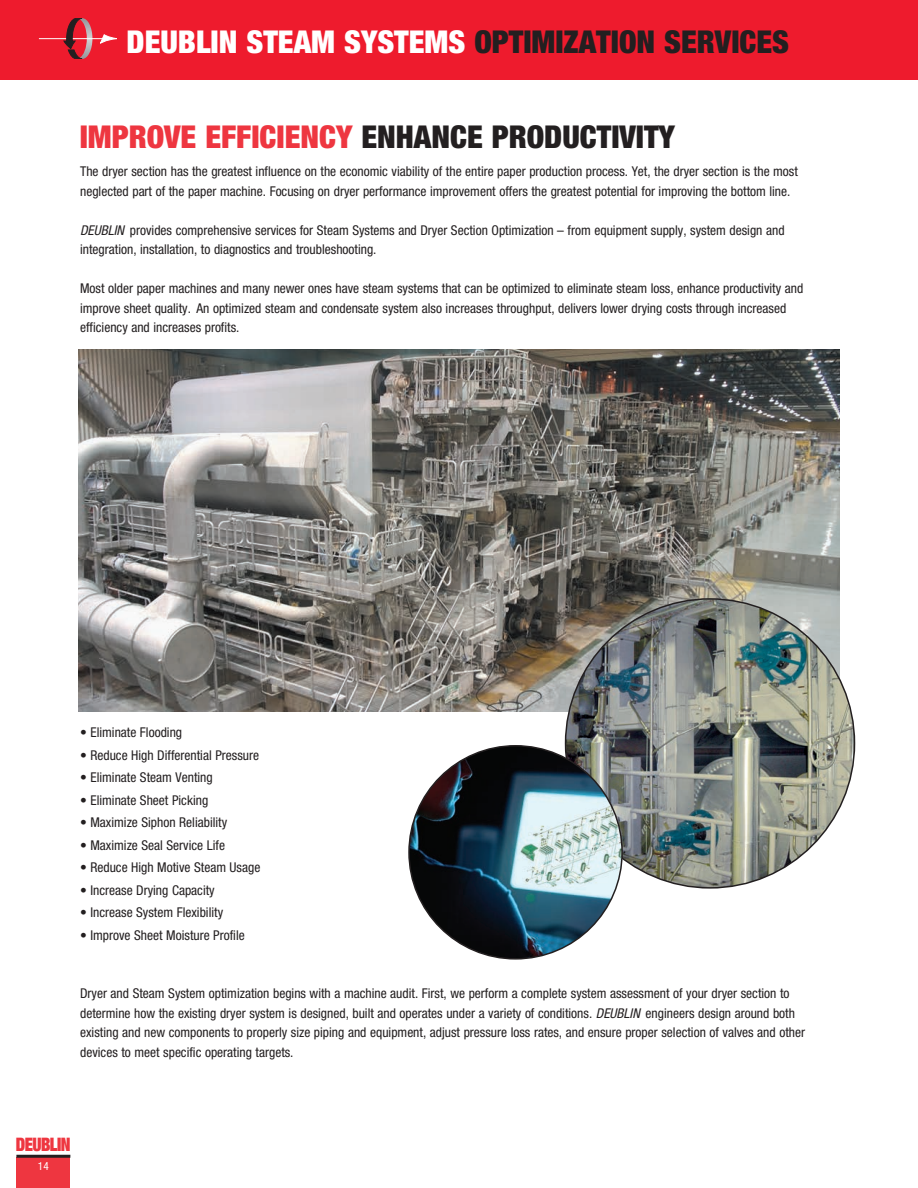
<style>
.page{position:relative;width:918px;height:1188px;background:#fff}
.page>*{position:absolute;margin:0;border:0;box-sizing:border-box;transform-origin:0 0}
.t1{font:900 condensed 31.5px "Helvetica Neue";color:#231f20}
.t2{font:900 expanded 18.6px "Helvetica Neue";letter-spacing:-.03em;color:#ee3640;scale:.88 1}
.t3{font:condensed 13.5px/19.5px "Helvetica Neue";color:#231f20}
.t4{font:condensed 11.25px "Helvetica Neue";color:#fff}
.s1{color:#fff}
.s2{color:#ee3640}
.s3{font-style:italic}
</style>
<div class="page">
<div style="left:16px;top:1158px;width:54px;height:30px;background:#ee3640"></div>
<hr style="left:16px;top:1155px;width:54px;height:3px;background:#231f20">
<div style="left:0;top:0;width:918px;height:80px;background:#ee1b2d"></div>
<svg style="left:100px;top:34px;width:17px;height:10px"></svg>
<hr style="left:39px;top:38px;width:65px;height:1px;background:#fff">
<svg style="left:64px;top:18px;width:28px;height:41px"></svg>
<img style="left:78px;top:350px;width:762px;height:362px">
<img style="left:566px;top:599px;width:289px;height:289px;border-radius:144px">
<img style="left:409px;top:746px;width:213px;height:213px;border-radius:107px">
<p class="t1" style="left:127px;top:23px;width:664px"><span class="s1">DEUBLIN STEAM SYSTEMS</span> OPTIMIZATION SERVICES</p>
<p class="t1" style="left:80px;top:118px;width:597px"><span class="s2">IMPROVE EFFICIENCY</span> ENHANCE PRODUCTIVITY</p>
<p class="t3" style="left:80px;top:162px;width:719px">The dryer section has the greatest influence on the economic viability of the entire paper production process. Yet, the dryer section is the most neglected part of the paper machine. Focusing on dryer performance improvement offers the greatest potential for improving the bottom line.</p>
<p class="t3" style="left:80px;top:220px;width:706px"><span class="s3">DEUBLIN</span> provides comprehensive services for Steam Systems and Dryer Section Optimization – from equipment supply, system design and integration, installation, to diagnostics and troubleshooting.</p>
<p class="t3" style="left:80px;top:279px;width:725px">Most older paper machines and many newer ones have steam systems that can be optimized to eliminate steam loss, enhance productivity and improve sheet quality. An optimized steam and condensate system also increases throughput, delivers lower drying costs through increased efficiency and increases profits.</p>
<p class="t3" style="left:80px;top:723px;width:104px">• Eliminate Flooding</p>
<p class="t3" style="left:80px;top:745px;width:180px">• Reduce High Differential Pressure</p>
<p class="t3" style="left:80px;top:768px;width:134px">• Eliminate Steam Venting</p>
<p class="t3" style="left:80px;top:790px;width:130px">• Eliminate Sheet Picking</p>
<p class="t3" style="left:80px;top:813px;width:149px">• Maximize Siphon Reliability</p>
<p class="t3" style="left:80px;top:835px;width:146px">• Maximize Seal Service Life</p>
<p class="t3" style="left:80px;top:858px;width:182px">• Reduce High Motive Steam Usage</p>
<p class="t3" style="left:80px;top:880px;width:136px">• Increase Drying Capacity</p>
<p class="t3" style="left:80px;top:903px;width:145px">• Increase System Flexibility</p>
<p class="t3" style="left:80px;top:925px;width:166px">• Improve Sheet Moisture Profile</p>
<p class="t3" style="left:80px;top:984px;width:726px">Dryer and Steam System optimization begins with a machine audit. First, we perform a complete system assessment of your dryer section to determine how the existing dryer system is designed, built and operates under a variety of conditions. <span class="s3">DEUBLIN</span> engineers design around both existing and new components to properly size piping and equipment, adjust pressure loss rates, and ensure proper selection of valves and other devices to meet specific operating targets.</p>
<p class="t2" style="left:16px;top:1132px;width:64px">DEUBLIN</p>
<p class="t4" style="left:38px;top:1159px;width:12px">14</p>
</div>
